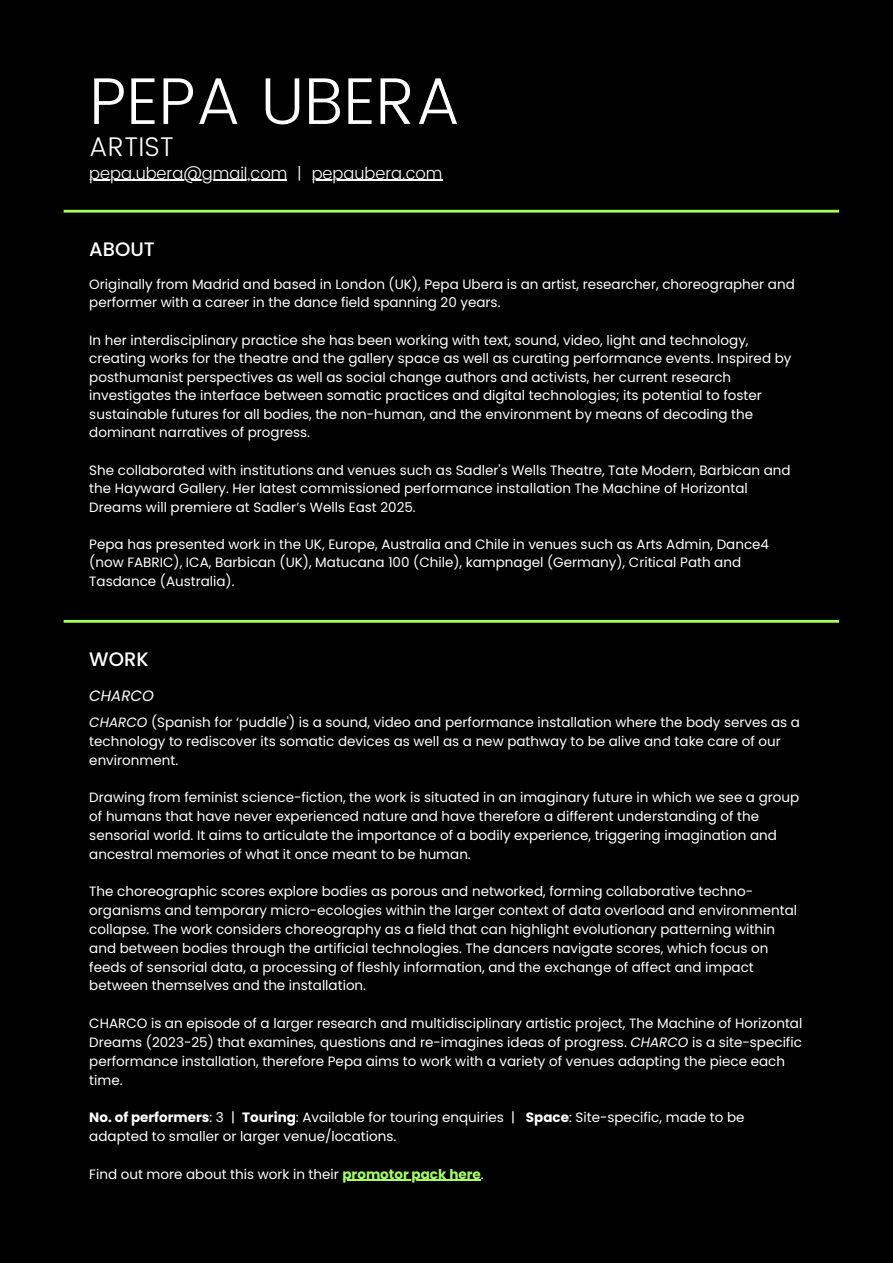
<style>
.page{position:relative;width:893px;height:1263px;background:#000}
.page>*{position:absolute;margin:0;border:0;box-sizing:border-box;transform-origin:0 0}
.t1{font:300 66px "Poppins";color:#fff}
.t2{font:300 27px "Poppins";color:#fff}
.t3{font:500 19.5px "Poppins";color:#fff}
.t4{font:300 16.5px "Poppins";color:#fff}
.t5{font:italic 15px "Poppins";color:#fff}
.t6{font:13.5px/18.8px "Poppins";color:#fff}
.s1{font-style:italic}
.s2{font-weight:700}
.s3{font-weight:700;color:#a4ff5c}
</style>
<div class="page">
<hr style="left:89px;top:180px;width:198px;height:1px;background:#fff">
<hr style="left:312px;top:180px;width:130px;height:1px;background:#fff">
<hr style="left:342px;top:1179px;width:139px;height:2px;background:#a4ff5c">
<hr style="left:64px;top:620px;width:775px;height:3px;background:#a4ff5c">
<hr style="left:64px;top:210px;width:775px;height:3px;background:#a4ff5c">
<p class="t1" style="left:89px;top:63px;width:373px">PEPA UBERA</p>
<p class="t2" style="left:89px;top:131px;width:86px">ARTIST</p>
<p class="t4" style="left:89px;top:163px;width:214px">pepa.ubera@gmail,com |</p>
<h3 class="t4" style="left:312px;top:163px;width:132px">pepaubera.com</h3>
<h1 class="t3" style="left:89px;top:235px;width:67px">ABOUT</h1>
<h2 class="t6" style="left:89px;top:275px;width:707px;line-height:18.6px">Originally from Madrid and based in London (UK), Pepa Ubera is an artist, researcher, choreographer and performer with a career in the dance field spanning 20 years.</h2>
<h5 class="t6" style="left:89px;top:330px;width:703px;line-height:18.6px">In her interdisciplinary practice she has been working with text, sound, video, light and technology, creating works for the theatre and the gallery space as well as curating performance events. Inspired by posthumanist perspectives as well as social change authors and activists, her current research investigates the interface between somatic practices and digital technologies; its potential to foster sustainable futures for all bodies, the non-human, and the environment by means of decoding the dominant narratives of progress.</h5>
<p class="t6" style="left:89px;top:460px;width:703px;line-height:18.6px">She collaborated with institutions and venues such as Sadler's Wells Theatre, Tate Modern, Barbican and the Hayward Gallery. Her latest commissioned performance installation The Machine of Horizontal<br>Dreams will premiere at Sadler’s Wells East 2025.</p>
<p class="t6" style="left:89px;top:535px;width:681px;line-height:18.6px">Pepa has presented work in the UK, Europe, Australia and Chile in venues such as Arts Admin, Dance4 (now FABRIC), ICA, Barbican (UK), Matucana 100 (Chile), kampnagel (Germany), Critical Path and<br>Tasdance (Australia).</p>
<h4 class="t3" style="left:89px;top:646px;width:61px">WORK</h4>
<p class="t5" style="left:89px;top:685px;width:66px">CHARCO</p>
<p class="t6" style="left:89px;top:713px;width:712px"><span class="s1">CHARCO</span> (Spanish for ‘puddle') is a sound, video and performance installation where the body serves as a technology to rediscover its somatic devices as well as a new pathway to be alive and take care of our</p>
<p class="t6" style="left:89px;top:750px;width:90px">environment.</p>
<p class="t6" style="left:89px;top:788px;width:711px">Drawing from feminist science-fiction, the work is situated in an imaginary future in which we see a group of humans that have never experienced nature and have therefore a different understanding of the sensorial world. It aims to articulate the importance of a bodily experience, triggering imagination and ancestral memories of what it once meant to be human.</p>
<p class="t6" style="left:89px;top:882px;width:709px">The choreographic scores explore bodies as porous and networked, forming collaborative techno&shy;organisms and temporary micro-ecologies within the larger context of data overload and environmental collapse. The work considers choreography as a field that can highlight evolutionary patterning within and between bodies through the artificial technologies. The dancers navigate scores, which focus on feeds of sensorial data, a processing of fleshly information, and the exchange of affect and impact</p>
<p class="t6" style="left:89px;top:976px;width:278px">between themselves and the installation.</p>
<p class="t6" style="left:89px;top:1014px;width:714px">CHARCO is an episode of a larger research and multidisciplinary artistic project, The Machine of Horizontal Dreams (2023-25) that examines, questions and re-imagines ideas of progress. <span class="s1">CHARCO</span> is a site-specific performance installation, therefore Pepa aims to work with a variety of venues adapting the piece each time.</p>
<p class="t6" style="left:89px;top:1108px;width:657px"><span class="s2">No. of performers</span>: 3 | <span class="s2">Touring</span>: Available for touring enquiries | <span class="s2">Space</span>: Site-specific, made to be adapted to smaller or larger venue/locations.</p>
<p class="t6" style="left:89px;top:1164px;width:396px">Find out more about this work in their <span class="s3">promotor pack here</span>.</p>
</div>
